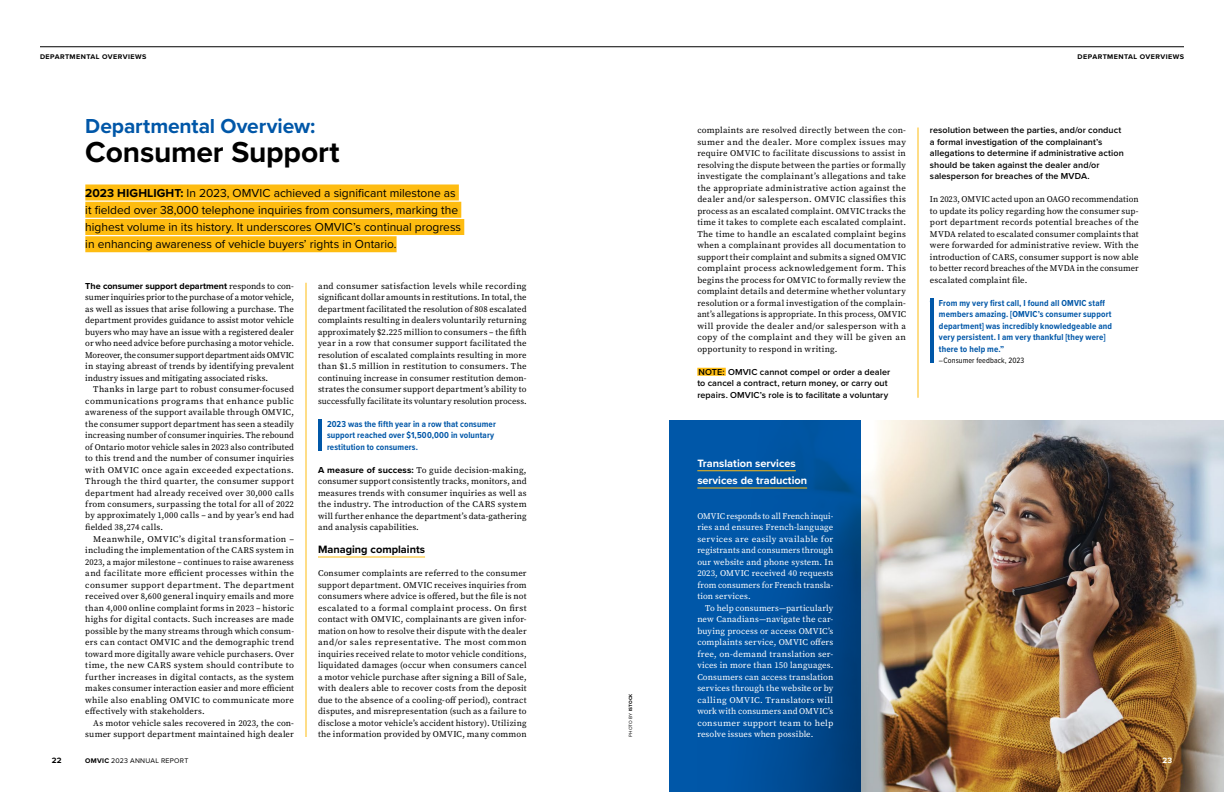
<style>
.page{position:relative;width:1224px;height:792px;background:#fff}
.page>*{position:absolute;margin:0;border:0;box-sizing:border-box;transform-origin:0 0}
.t1{font:700 30px "Proxima Nova";letter-spacing:-.005em;color:#000}
.t2{font:700 21px "Proxima Nova";letter-spacing:-.005em;color:#0057a8}
.t3{font:12px/17.2px "Proxima Nova";color:#000}
.t4{font:700 11px/17.2px "Proxima Nova";color:#fff}
.t5{font:700 11px "Proxima Nova";color:#000}
.t6{font:600 9px/11.5px "Proxima Nova";letter-spacing:.01em;color:#000}
.t7{font:700 9px/11.5px "Proxima Nova Cond";letter-spacing:.015em;color:#0057a8}
.t8{font:700 9px "Proxima Nova";letter-spacing:-.005em;color:#000}
.t9{font:8.8px/11.5px "Source Serif Pro";letter-spacing:.015em;color:#000;text-align:justify}
.t10{font:8.8px/11.5px "Source Serif Pro";letter-spacing:.01em;color:#fff;text-align:justify}
.t11{font:8.8px/11.5px "Source Serif Pro";letter-spacing:.01em;color:#fff;text-align:justify;scale:.96 1}
.t12{font:8px "Proxima Nova Cond";letter-spacing:.015em;color:#000}
.t13{font:700 8px "Proxima Nova";color:#000}
.t14{font:700 8px "Proxima Nova";color:#fff}
.t15{font:700 7px "Proxima Nova";letter-spacing:.06em;color:#000}
.t16{font:7px "Proxima Nova";letter-spacing:.04em;color:#000}
.t17{font:4.8px "Proxima Nova";letter-spacing:.03em;color:#000}
.s1{font-weight:700}
.s2{font-family:"Source Serif Pro";font-weight:400;font-size:8.8px}
.s3{font-family:"Proxima Nova";font-weight:700;font-size:9px}
</style>
<div class="page">
<img style="left:861px;top:421px;width:363px;height:371px">
<hr style="left:40px;top:46px;width:572px;height:1px;background:#000">
<hr style="left:612px;top:46px;width:572px;height:1px;background:#000">
<hr style="left:318px;top:419px;width:3px;height:32px;background:#0057a8">
<hr style="left:318px;top:557px;width:107px;height:1px;background:#febc11">
<div style="left:697px;top:368px;width:29px;height:8px;background:#febc11"></div>
<hr style="left:930px;top:299px;width:3px;height:64px;background:#0057a8">
<hr style="left:306px;top:283px;width:1px;height:454px;background:#febc11">
<hr style="left:918px;top:128px;width:1px;height:270px;background:#febc11">
<div style="left:85px;top:184px;width:374px;height:16px;background:#febc11"></div>
<div style="left:85px;top:202px;width:376px;height:16px;background:#febc11"></div>
<div style="left:85px;top:219px;width:379px;height:16px;background:#febc11"></div>
<div style="left:85px;top:236px;width:312px;height:16px;background:#febc11"></div>
<svg style="left:670px;top:421px;width:191px;height:371px;background:#00519c"></svg>
<hr style="left:697px;top:470px;width:99px;height:1px;background:#febc11">
<hr style="left:697px;top:488px;width:110px;height:1px;background:#febc11">
<p class="t15" style="left:40px;top:51px;width:108px">DEPARTMENTAL OVERVIEWS</p>
<p class="t15" style="left:1078px;top:51px;width:108px">DEPARTMENTAL OVERVIEWS</p>
<h2 class="t2" style="left:85px;top:111px;width:232px">Departmental Overview:</h2>
<h1 class="t1" style="left:85px;top:130px;width:256px">Consumer Support</h1>
<p class="t3" style="left:85px;top:183px;width:377px"><span class="s1">2023 HIGHLIGHT:</span> In 2023, OMVIC achieved a significant milestone as it fielded over 38,000 telephone inquiries from consumers, marking the highest volume in its history. It underscores OMVIC’s continual progress in enhancing awareness of vehicle buyers’ rights in Ontario.</p>
<p class="t8" style="left:85px;top:279px;width:210px">The consumer support department <span class="s2">responds to con-</span></p>
<p class="t9" style="left:85px;top:291px;width:210px">sumer inquiries prior to the purchase of a motor vehicle, as well as issues that arise following a purchase. The department provides guidance to assist motor vehicle buyers who may have an issue with a registered dealer or who need advice before purchasing a motor vehicle.<br>Moreover, the consumer support department aids OMVIC in staying abreast of trends by identifying prevalent industry issues and mitigating associated risks.</p>
<p class="t9" style="left:85px;top:383px;width:210px;text-indent:8px">Thanks in large part to robust consumer-focused communications programs that enhance public awareness of the support available through OMVIC, the consumer support department has seen a steadily increasing number of consumer inquiries. The rebound of Ontario motor vehicle sales in 2023 also contributed to this trend and the number of consumer inquiries with OMVIC once again exceeded expectations.<br>Through the third quarter, the consumer support department had already received over 30,000 calls from consumers, surpassing the total for all of 2022 by approximately 1,000 calls – and by year’s end had fielded 38,274 calls.</p>
<p class="t9" style="left:85px;top:533px;width:210px;text-indent:8px">Meanwhile, OMVIC’s digital transformation – including the implementation of the CARS system in 2023, a major milestone – continues to raise awareness and facilitate more efficient processes within the consumer support department. The department received over 8,600 general inquiry emails and more than 4,000 online complaint forms in 2023 – historic highs for digital contacts. Such increases are made possible by the many streams through which consum&shy;ers can contact OMVIC and the demographic trend toward more digitally aware vehicle purchasers. Over time, the new CARS system should contribute to further increases in digital contacts, as the system makes consumer interaction easier and more efficient while also enabling OMVIC to communicate more effectively with stakeholders.</p>
<p class="t9" style="left:85px;top:717px;width:210px;text-align:right">As motor vehicle sales recovered in 2023, the con&shy;sumer support department maintained high dealer</p>
<p class="t13" style="left:52px;top:754px;width:11px">22</p>
<p class="t16" style="left:85px;top:755px;width:105px"><span class="s1">OMVIC</span> 2023 ANNUAL REPORT</p>
<p class="t9" style="left:318px;top:280px;width:210px">and consumer satisfaction levels while recording significant dollar amounts in restitutions. In total, the department facilitated the resolution of 808 escalated complaints resulting in dealers voluntarily returning approximately $2.225 million to consumers – the fifth year in a row that consumer support facilitated the resolution of escalated complaints resulting in more than $1.5 million in restitution to consumers. The continuing increase in consumer restitution demon&shy;strates the consumer support department’s ability to successfully facilitate its voluntary resolution process.</p>
<p class="t7" style="left:327px;top:418px;width:170px">2023 was the fifth year in a row that consumer support reached over $1,500,000 in voluntary restitution to consumers.</p>
<p class="t9" style="left:318px;top:464px;width:210px"><span class="s3">A measure of success:</span> To guide decision-making, consumer support consistently tracks, monitors, and measures trends with consumer inquiries as well as the industry. The introduction of the CARS system will further enhance the department’s data-gathering and analysis capabilities.</p>
<p class="t5" style="left:318px;top:541px;width:109px">Managing complaints</p>
<p class="t9" style="left:318px;top:567px;width:210px">Consumer complaints are referred to the consumer support department. OMVIC receives inquiries from consumers where advice is offered, but the file is not escalated to a formal complaint process. On first contact with OMVIC, complainants are given infor&shy;mation on how to resolve their dispute with the dealer and/or sales representative. The most common inquiries received relate to motor vehicle conditions, liquidated damages (occur when consumers cancel a motor vehicle purchase after signing a Bill of Sale, with dealers able to recover costs from the deposit due to the absence of a cooling-off period), contract disputes, and misrepresentation (such as a failure to disclose a motor vehicle’s accident history). Utilizing the information provided by OMVIC, many common</p>
<p class="t17" style="left:627px;top:737px;width:45px;rotate:-90deg">PHOTO BY <span class="s1">ISTOCK</span></p>
<p class="t9" style="left:697px;top:125px;width:210px">complaints are resolved directly between the con&shy;sumer and the dealer. More complex issues may require OMVIC to facilitate discussions to assist in resolving the dispute between the parties or formally investigate the complainant’s allegations and take the appropriate administrative action against the dealer and/or salesperson. OMVIC classifies this process as an escalated complaint. OMVIC tracks the time it takes to complete each escalated complaint.<br>The time to handle an escalated complaint begins when a complainant provides all documentation to support their complaint and submits a signed OMVIC complaint process acknowledgement form. This begins the process for OMVIC to formally review the complaint details and determine whether voluntary resolution or a formal investigation of the complain&shy;ant’s allegations is appropriate. In this process, OMVIC will provide the dealer and/or salesperson with a copy of the complaint and they will be given an opportunity to respond in writing.</p>
<p class="t6" style="left:697px;top:366px;width:195px">NOTE: OMVIC cannot compel or order a dealer to cancel a contract, return money, or carry out repairs. OMVIC’s role is to facilitate a voluntary</p>
<p class="t4" style="left:697px;top:454px;width:111px">Translation services services de traduction</p>
<p class="t11" style="left:697px;top:510px;width:143px">OMVIC responds to all French inqui&shy;ries and ensures French-language services are easily available for registrants and consumers through our website and phone system. In 2023, OMVIC received 40 requests from consumers for French transla&shy;tion services.</p>
<p class="t10" style="left:697px;top:602px;width:138px;text-indent:8px">To help consumers—particularly new Canadians—navigate the car&shy;buying process or access OMVIC’s complaints service, OMVIC offers free, on-demand translation ser&shy;vices in more than 150 languages.<br>Consumers can access translation services through the website or by calling OMVIC. Translators will work with consumers and OMVIC’s consumer support team to help resolve issues when possible.</p>
<p class="t6" style="left:930px;top:124px;width:195px">resolution between the parties, and/or conduct a formal investigation of the complainant’s allegations to determine if administrative action should be taken against the dealer and/or salesperson for breaches of the MVDA.</p>
<p class="t9" style="left:930px;top:194px;width:210px">In 2023, OMVIC acted upon an OAGO recommendation to update its policy regarding how the consumer sup&shy;port department records potential breaches of the MVDA related to escalated consumer complaints that were forwarded for administrative review. With the introduction of CARS, consumer support is now able to better record breaches of the MVDA in the consumer escalated complaint file.</p>
<p class="t7" style="left:939px;top:297px;width:175px;text-indent:-9px">“ From my very first call, I found all OMVIC staff members amazing. [OMVIC’s consumer support department] was incredibly knowledgeable and very persistent. I am very thankful [they were] there to help me.”</p>
<p class="t12" style="left:939px;top:355px;width:87px">–Consumer feedback, 2023</p>
<p class="t14" style="left:1163px;top:754px;width:11px">23</p>
</div>
